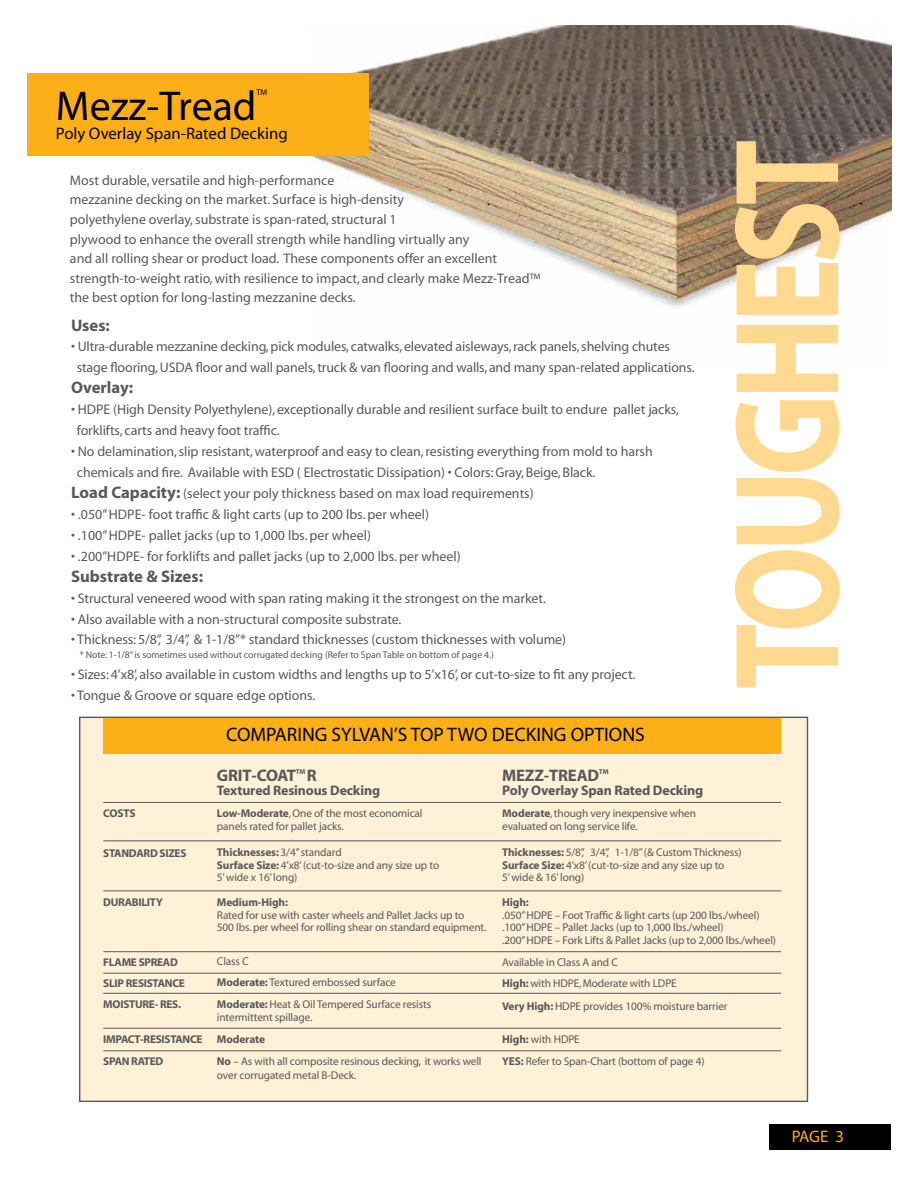
<style>
.page{position:relative;width:918px;height:1188px;background:#fff}
.page>*{position:absolute;margin:0;border:0;box-sizing:border-box;transform-origin:0 0}
.t1{font:700 150.6px "Myriad";letter-spacing:-.05em;color:#ffd990;scale:.8 1}
.t2{font:41.85px "Myriad";color:#000}
.t3{font:19.5px "Myriad";color:#000}
.t4{font:700 16.8px "Myriad";letter-spacing:-.01em;color:#58595b}
.t5{font:16.8px "Myriad";color:#000}
.t6{font:16.8px "Myriad";color:#fcaf17}
.t7{font:13.95px/19.5px "Myriad";letter-spacing:-.005em;color:#58595b}
.t8{font:700 13.95px "Myriad";letter-spacing:-.01em;color:#58595b}
.t9{font:700 13.8px "Myriad";letter-spacing:-.01em;color:#58595b}
.t10{font:11.25px/12.6px "Myriad";letter-spacing:-.01em;color:#58595b}
.t11{font:700 11.25px/21px "Myriad";letter-spacing:-.025em;color:#58595b}
.t12{font:9.75px "Myriad";letter-spacing:-.005em;color:#58595b}
.t13{font:8.4px "Myriad";color:#000}
.t14{font:700 7.05px "Myriad";color:#58595b}
.s1{font-weight:700;font-size:16.8px}
.s2{font-weight:700}
</style>
<div class="page">
<img style="left:306px;top:26px;width:585px;height:282px">
<div style="left:79px;top:717px;width:729px;height:385px;background:#fff0d8;border:1px solid #58595b"></div>
<div style="left:27px;top:73px;width:341px;height:83px;background:#fcaf17"></div>
<div style="left:103px;top:718px;width:678px;height:35px;background:#fcaf17"></div>
<hr style="left:103px;top:841px;width:678px;height:1px;background:#58595b">
<hr style="left:103px;top:802px;width:678px;height:1px;background:#58595b">
<hr style="left:103px;top:891px;width:678px;height:1px;background:#58595b">
<hr style="left:103px;top:951px;width:678px;height:1px;background:#58595b">
<hr style="left:103px;top:973px;width:678px;height:1px;background:#58595b">
<hr style="left:103px;top:993px;width:678px;height:1px;background:#58595b">
<hr style="left:103px;top:1028px;width:678px;height:1px;background:#58595b">
<hr style="left:103px;top:1051px;width:678px;height:1px;background:#58595b">
<div style="left:769px;top:1124px;width:121px;height:25px;background:#000"></div>
<h2 class="t2" style="left:56px;top:85px;width:202px">Mezz-Tread</h2>
<p class="t13" style="left:256px;top:88px;width:12px">TM</p>
<p class="t5" style="left:56px;top:125px;width:233px">Poly Overlay Span-Rated Decking</p>
<p class="t7" style="left:70px;top:171px;width:472px">Most durable, versatile and high-performance<br>mezzanine decking on the market. Surface is high-density<br>polyethylene overlay, substrate is span-rated, structural 1<br>plywood to enhance the overall strength while handling virtually any<br>and all rolling shear or product load. These components offer an excellent strength-to-weight ratio, with resilience to impact, and clearly make Mezz-Tread™ the best option for long-lasting mezzanine decks.</p>
<p class="t4" style="left:71px;top:316px;width:40px">Uses:</p>
<p class="t7" style="left:77px;top:337px;width:619px;line-height:21px;text-indent:-6px">• Ultra-durable mezzanine decking, pick modules, catwalks, elevated aisleways, rack panels, shelving chutes stage flooring, USDA floor and wall panels, truck &amp; van flooring and walls, and many span-related applications.</p>
<p class="t4" style="left:71px;top:379px;width:64px">Overlay:</p>
<p class="t7" style="left:77px;top:400px;width:604px;line-height:21px;text-indent:-6px">• HDPE (High Density Polyethylene), exceptionally durable and resilient surface built to endure pallet jacks, forklifts, carts and heavy foot traffic.</p>
<p class="t7" style="left:71px;top:442px;width:583px">• No delamination, slip resistant, waterproof and easy to clean, resisting everything from mold to harsh</p>
<p class="t7" style="left:77px;top:463px;width:520px">chemicals and fire. Available with ESD ( Electrostatic Dissipation) • Colors: Gray, Beige, Black.</p>
<p class="t7" style="left:71px;top:484px;width:464px"><span class="s1">Load Capacity:</span> (select your poly thickness based on max load requirements)</p>
<p class="t7" style="left:71px;top:505px;width:360px">• .050” HDPE- foot traffic &amp; light carts (up to 200 lbs. per wheel)</p>
<p class="t7" style="left:71px;top:526px;width:302px">• .100” HDPE- pallet jacks (up to 1,000 lbs. per wheel)</p>
<p class="t7" style="left:71px;top:547px;width:391px">• .200”HDPE- for forklifts and pallet jacks (up to 2,000 lbs. per wheel)</p>
<p class="t4" style="left:71px;top:567px;width:133px">Substrate &amp; Sizes:</p>
<p class="t7" style="left:71px;top:589px;width:476px">• Structural veneered wood with span rating making it the strongest on the market.</p>
<p class="t7" style="left:71px;top:610px;width:332px">• Also available with a non-structural composite substrate.</p>
<p class="t7" style="left:71px;top:631px;width:497px">• Thickness: 5/8”, 3/4”, &amp; 1-1/8”* standard thicknesses (custom thicknesses with volume)</p>
<p class="t12" style="left:80px;top:650px;width:416px">* Note: 1-1/8” is sometimes used without corrugated decking (Refer to Span Table on bottom of page 4.)</p>
<p class="t7" style="left:71px;top:666px;width:566px">• Sizes: 4’x8’, also available in custom widths and lengths up to 5’x16’, or cut-to-size to fit any project.</p>
<p class="t7" style="left:71px;top:686px;width:246px">• Tongue &amp; Groove or square edge options.</p>
<h3 class="t3" style="left:226px;top:724px;width:420px">COMPARING SYLVAN’S TOP TWO DECKING OPTIONS</h3>
<h1 class="t1" style="left:710px;top:689px;width:689px;rotate:-90deg">TOUGHEST</h1>
<p class="t11" style="left:103px;top:803px;width:34px">COSTS</p>
<p class="t11" style="left:103px;top:843px;width:85px">STANDARD SIZES</p>
<p class="t11" style="left:103px;top:892px;width:61px">DURABILITY</p>
<p class="t11" style="left:103px;top:952px;width:83px">FLAME SPREAD<br>SLIP RESISTANCE<br>MOISTURE- RES.</p>
<p class="t11" style="left:103px;top:1028px;width:101px;line-height:22.4px">IMPACT-RESISTANCE<br>SPAN RATED</p>
<p class="t4" style="left:217px;top:766px;width:81px">GRIT-COAT</p>
<p class="t14" style="left:296px;top:768px;width:11px">TM</p>
<p class="t4" style="left:307px;top:766px;width:11px">R</p>
<p class="t9" style="left:217px;top:783px;width:165px">Textured Resinous Decking</p>
<p class="t10" style="left:217px;top:807px;width:207px"><span class="s2">Low-Moderate</span>, One of the most economical panels rated for pallet jacks.</p>
<p class="t10" style="left:217px;top:847px;width:224px"><span class="s2">Thicknesses:</span> 3/4” standard<br><span class="s2">Surface Size:</span> 4’x8’ (cut-to-size and any size up to<br>5’ wide x 16’ long)</p>
<p class="t11" style="left:217px;top:892px;width:73px">Medium-High:</p>
<p class="t10" style="left:217px;top:909px;width:271px">Rated for use with caster wheels and Pallet Jacks up to<br>500 lbs. per wheel for rolling shear on standard equipment.</p>
<p class="t10" style="left:217px;top:951px;width:180px;line-height:21px">Class C<br><span class="s2">Moderate:</span> Textured embossed surface</p>
<p class="t10" style="left:217px;top:999px;width:216px"><span class="s2">Moderate:</span> Heat &amp; Oil Tempered Surface resists intermittent spillage.</p>
<p class="t10" style="left:217px;top:1029px;width:266px;line-height:22.4px"><span class="s2">Moderate<br>No</span> – As with all composite resinous decking, it works well</p>
<p class="t10" style="left:217px;top:1069px;width:141px">over corrugated metal B-Deck.</p>
<p class="t4" style="left:502px;top:766px;width:98px">MEZZ-TREAD</p>
<p class="t14" style="left:599px;top:768px;width:11px">TM</p>
<p class="t8" style="left:502px;top:783px;width:203px">Poly Overlay Span Rated Decking</p>
<p class="t10" style="left:502px;top:807px;width:195px"><span class="s2">Moderate</span>, though very inexpensive when evaluated on long service life.</p>
<p class="t10" style="left:502px;top:847px;width:241px"><span class="s2">Thicknesses:</span> 5/8”, 3/4”, 1-1/8” (&amp; Custom Thickness)<br><span class="s2">Surface Size:</span> 4’x8’ (cut-to-size and any size up to<br>5’ wide &amp; 16’ long)</p>
<p class="t11" style="left:502px;top:892px;width:28px">High:</p>
<p class="t10" style="left:502px;top:909px;width:275px">.050” HDPE – Foot Traffic &amp; light carts (up 200 lbs./wheel) .100” HDPE – Pallet Jacks (up to 1,000 lbs./wheel)<br>.200” HDPE – Fork Lifts &amp; Pallet Jacks (up to 2,000 lbs./wheel)</p>
<p class="t10" style="left:502px;top:953px;width:176px;line-height:21px">Available in Class A and C<br><span class="s2">High:</span> with HDPE, Moderate with LDPE</p>
<p class="t10" style="left:502px;top:1000px;width:227px"><span class="s2">Very High:</span> HDPE provides 100% moisture barrier</p>
<p class="t10" style="left:502px;top:1029px;width:204px;line-height:21.9px"><span class="s2">High:</span> with HDPE<br><span class="s2">YES:</span> Refer to Span-Chart (bottom of page 4)</p>
<p class="t6" style="left:792px;top:1128px;width:54px">PAGE 3</p>
</div>
